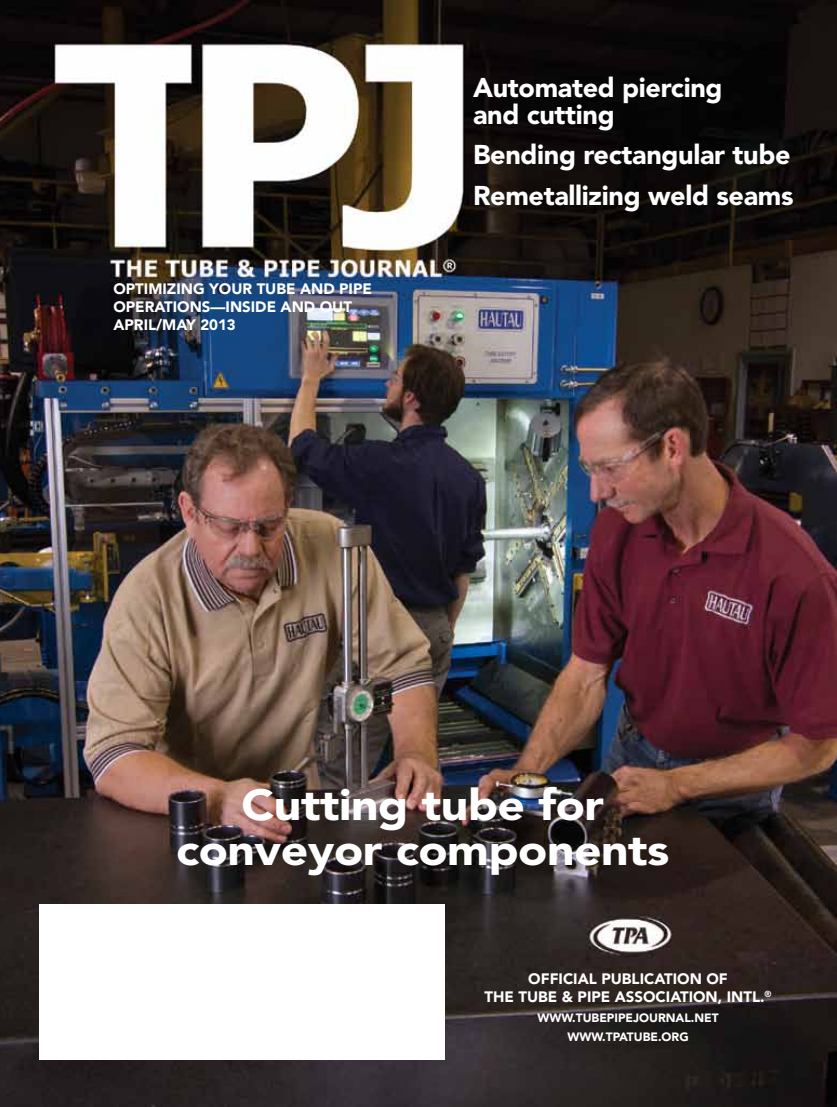
<style>
.page{position:relative;width:837px;height:1107px;background:#fff}
.page>*{position:absolute;margin:0;border:0;box-sizing:border-box;transform-origin:0 0}
.t1{font:900 43.2px/45px "Avenir";letter-spacing:-.01em;color:#fff;text-align:center;scale:1.11 1}
.t2{font:900 27px/27px "Avenir";color:#fff}
.t3{font:900 15px/18px "Avenir";color:#fff;text-align:center}
.t4{font:900 12px/18.9px "Avenir";color:#fff;text-align:center}
</style>
<div class="page">
<img style="left:0;top:0;width:837px;height:1107px">
<div style="left:40px;top:904px;width:405px;height:156px;background:#fff"></div>
<p class="t3" style="left:113px;top:280px;width:260px;text-align:left">OPTIMIZING YOUR TUBE AND PIPE<br>OPERATIONS—INSIDE AND OUT<br>APRIL/MAY</p>
<p class="t3" style="left:200px;top:316px;width:37px">2013</p>
<h2 class="t2" style="left:473px;top:74px;width:251px">AUTOMATED PIERCING<br>AND CUTTING</h2>
<h2 class="t2" style="left:473px;top:134px;width:322px;line-height:40.5px">BENDING RECTANGULAR TUBE<br>REMETALLIZING WELD SEAMS</h2>
<h1 class="t1" style="left:176px;top:782px;width:446px">CUTTING TUBE FOR<br>CONVEYOR COMPONENTS</h1>
<p class="t3" style="left:485px;top:970px;width:288px">OFFICIAL PUBLICATION OF<br>THE TUBE &amp; PIPE ASSOCIATION, INTL.<sup>®</sup></p>
<p class="t4" style="left:537px;top:1009px;width:183px">WWW.TUBEPIPEJOURNAL.NET<br>WWW.TPATUBE.O RG</p>
</div>
